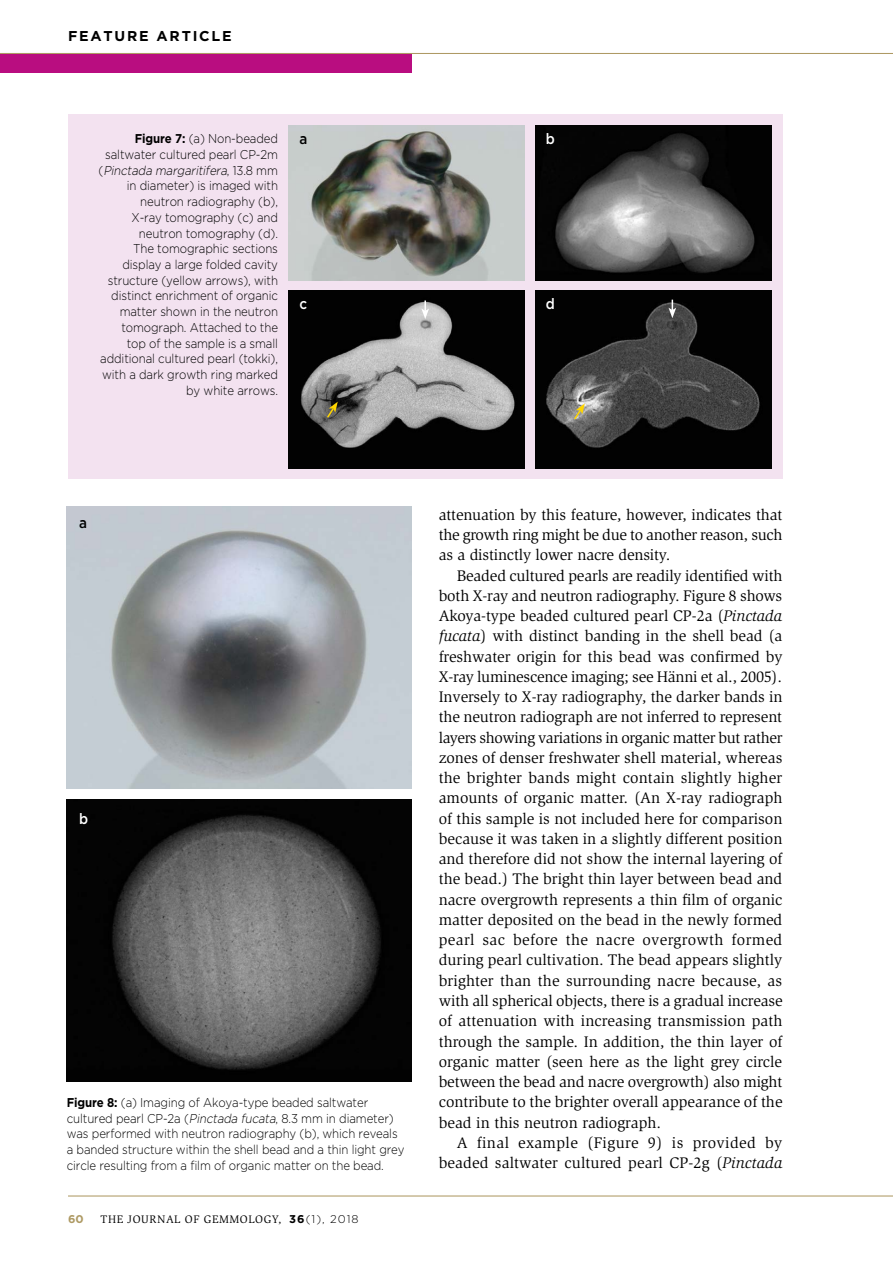
<style>
.page{position:relative;width:893px;height:1263px;background:#fff}
.page>*{position:absolute;margin:0;border:0;box-sizing:border-box;transform-origin:0 0}
.t1{font:15.75px/20.2px "Slimbach";color:#000;text-align:justify}
.t2{font:500 15px "Gotham";color:#fff;scale:.9 1}
.t3{font:500 15px "Gotham";color:#000;scale:.9 1}
.t4{font:700 14.25px "Gotham";letter-spacing:.125em;color:#000}
.t5{font:300 12.75px/15.8px "Gotham";letter-spacing:-.01em;color:#000;scale:.9 1}
.t6{font:11.25px "Slimbach";letter-spacing:.05em;color:#000}
.t7{font:700 11.25px "Gotham";color:#ae9a64}
.s1{font-weight:700}
.s2{font-style:italic}
.s3{font-family:"Gotham";font-weight:700}
.s4{font-family:"Gotham";font-weight:300}
</style>
<div class="page">
<div style="left:0;top:54px;width:412px;height:18px;background:#b90d80"></div>
<hr style="left:0;top:53px;width:893px;height:1px;background:#ae9a64">
<hr style="left:68px;top:1195px;width:825px;height:1px;background:#ae9a64">
<img style="left:67px;top:506px;width:345px;height:283px">
<img style="left:67px;top:799px;width:345px;height:283px">
<div style="left:68px;top:115px;width:714px;height:364px;background:#f3e2f0"></div>
<img style="left:288px;top:125px;width:237px;height:155px">
<img style="left:288px;top:291px;width:237px;height:177px">
<img style="left:536px;top:125px;width:236px;height:155px">
<img style="left:536px;top:291px;width:236px;height:177px">
<svg style="left:326px;top:402px;width:12px;height:17px"></svg>
<svg style="left:573px;top:403px;width:12px;height:18px"></svg>
<svg style="left:421px;top:300px;width:8px;height:19px"></svg>
<svg style="left:668px;top:300px;width:8px;height:18px"></svg>
<p class="t4" style="left:68px;top:26px;width:165px">FEATURE ARTICLE</p>
<p class="t5" style="left:99px;top:130px;width:201px;text-align:right"><span class="s1">Figure 7:</span> (a) Non-beaded saltwater cultured pearl CP-2m ( <span class="s2">Pinctada margaritifera</span>, 1 3 . 8 m m in diameter) is imaged with neutron radiography (b),<br>X-ray tomography (c) and neutron tomography (d).<br>The tomographic sections display a large folded cavity structure (yellow arrows), with distinct enrichment of organic matter shown in the neutron tomograph. Attached to the<br>top of the sample is a small additional cultured pearl (tokki), with a dark growth ring marked by white arrows.</p>
<p class="t3" style="left:299px;top:129px;width:10px">a</p>
<p class="t2" style="left:546px;top:129px;width:12px">b</p>
<p class="t2" style="left:299px;top:294px;width:10px">c</p>
<p class="t2" style="left:546px;top:294px;width:12px">d</p>
<p class="t3" style="left:79px;top:513px;width:10px">a</p>
<p class="t2" style="left:79px;top:808px;width:12px">b</p>
<p class="t5" style="left:67px;top:1094px;width:377px"><span class="s1">Figure 8:</span> (a) Imaging of Akoya-type beaded saltwater cultured pearl CP-2a (<span class="s2">Pinctada fucata</span>, 8.3 mm in diameter) was performed with neutron radiography (b), which reveals a banded structure within the shell bead and a thin light grey circle resulting from a film of organic matter on the bead.</p>
<p class="t7" style="left:68px;top:1212px;width:17px">60</p>
<p class="t6" style="left:101px;top:1213px;width:260px">THE JOURNAL OF GEMMOLOGY, <span class="s3">36</span><span class="s4">(1), 2018</span></p>
<p class="t1" style="left:439px;top:504px;width:345px">attenuation by this feature, however, indicates that the growth ring might be due to another reason, such as a distinctly lower nacre density.</p>
<p class="t1" style="left:439px;top:565px;width:345px;text-indent:18px">Beaded cultured pearls are readily identified with both X-ray and neutron radiography. Figure 8 shows Akoya-type beaded cultured pearl CP-2a (<span class="s2">Pinctada fucata</span>) with distinct banding in the shell bead (a freshwater origin for this bead was confirmed by X-ray luminescence imaging; see Hänni et al., 2005).<br>Inversely to X-ray radiography, the darker bands in the neutron radiograph are not inferred to represent layers showing variations in organic matter but rather zones of denser freshwater shell material, whereas the brighter bands might contain slightly higher amounts of organic matter. (An X-ray radiograph of this sample is not included here for comparison because it was taken in a slightly different position and therefore did not show the internal layering of the bead.) The bright thin layer between bead and nacre overgrowth represents a thin film of organic matter deposited on the bead in the newly formed pearl sac before the nacre overgrowth formed during pearl cultivation. The bead appears slightly brighter than the surrounding nacre because, as with all spherical objects, there is a gradual increase of attenuation with increasing transmission path through the sample. In addition, the thin layer of organic matter (seen here as the light grey circle between the bead and nacre overgrowth) also might contribute to the brighter overall appearance of the bead in this neutron radiograph.</p>
<p class="t1" style="left:439px;top:1132px;width:345px;text-align:right">A final example (Figure 9) is provided by beaded saltwater cultured pearl CP-2g (<span class="s2">Pinctada</span></p>
</div>
